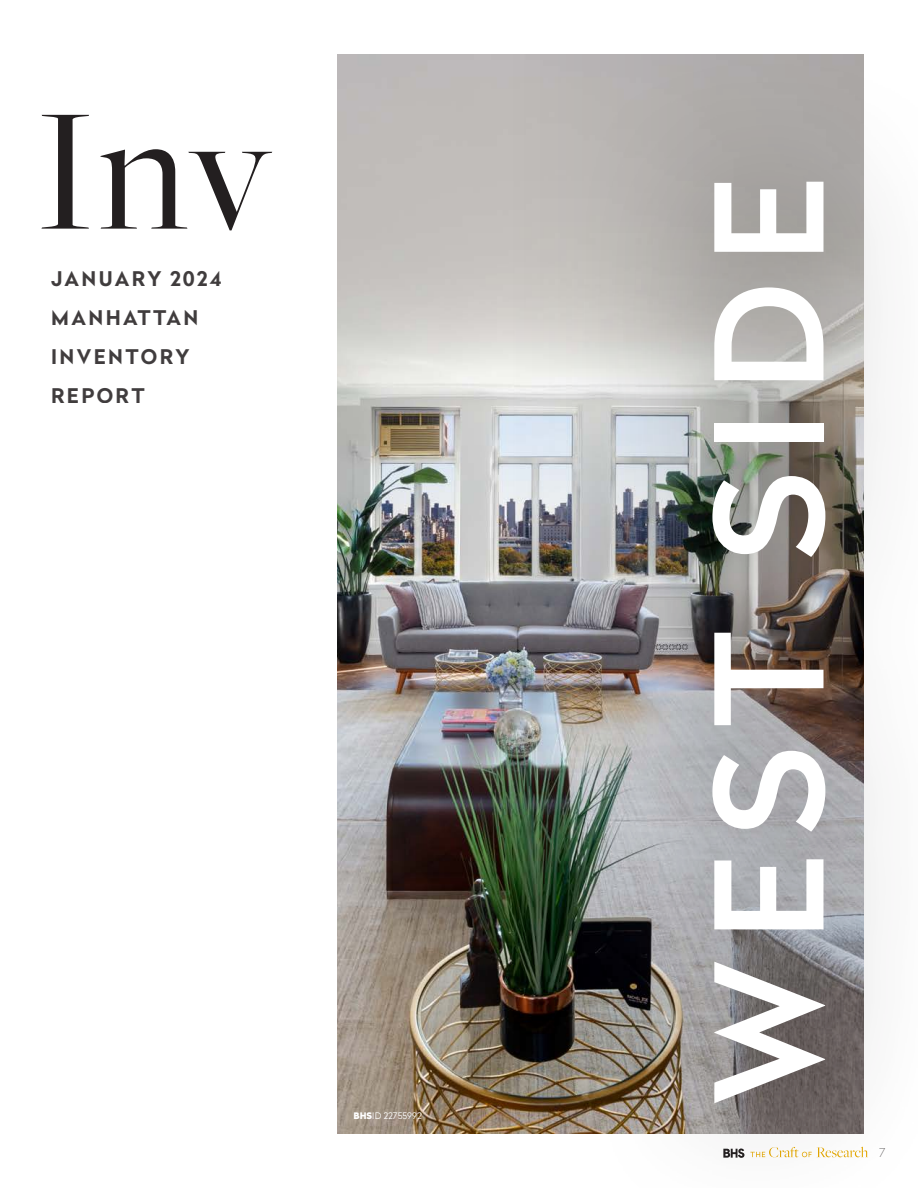
<style>
.page{position:relative;width:918px;height:1188px;background:#fff}
.page>*{position:absolute;margin:0;border:0;box-sizing:border-box;transform-origin:0 0}
.t1{font:182.1px "Freight Big Pro";color:#231f20}
.t2{font:500 148.5px "Radikal";letter-spacing:.13em;color:#fff}
.t3{font:700 20.1px/39px "Radikal";letter-spacing:.12em;color:#231f20}
.t4{font:100 12px "Radikal";color:#231f20}
.t5{font:300 9px "Radikal";color:#fff}
.s1{font-weight:900}
</style>
<div class="page">
<img style="left:338px;top:54px;width:175px;height:1080px">
<img style="left:513px;top:54px;width:60px;height:1080px">
<div style="left:573px;top:50px;width:345px;height:1138px;background:#231f20;opacity:.61"></div>
<p class="t1" style="left:36px;top:52px;width:238px">Inv</p>
<p class="t3" style="left:51px;top:258px;width:172px">JANUARY 2024<br>MANHATTAN<br>INVENTORY<br>REPORT</p>
<p class="t5" style="left:354px;top:1109px;width:70px"><span class="s1">BHS</span>ID 22755992</p>
<p class="t2" style="left:662px;top:1104px;width:929px;rotate:-90deg">WEST SIDE</p>
<p class="t4" style="left:879px;top:1145px;width:8px">7</p>
</div>
